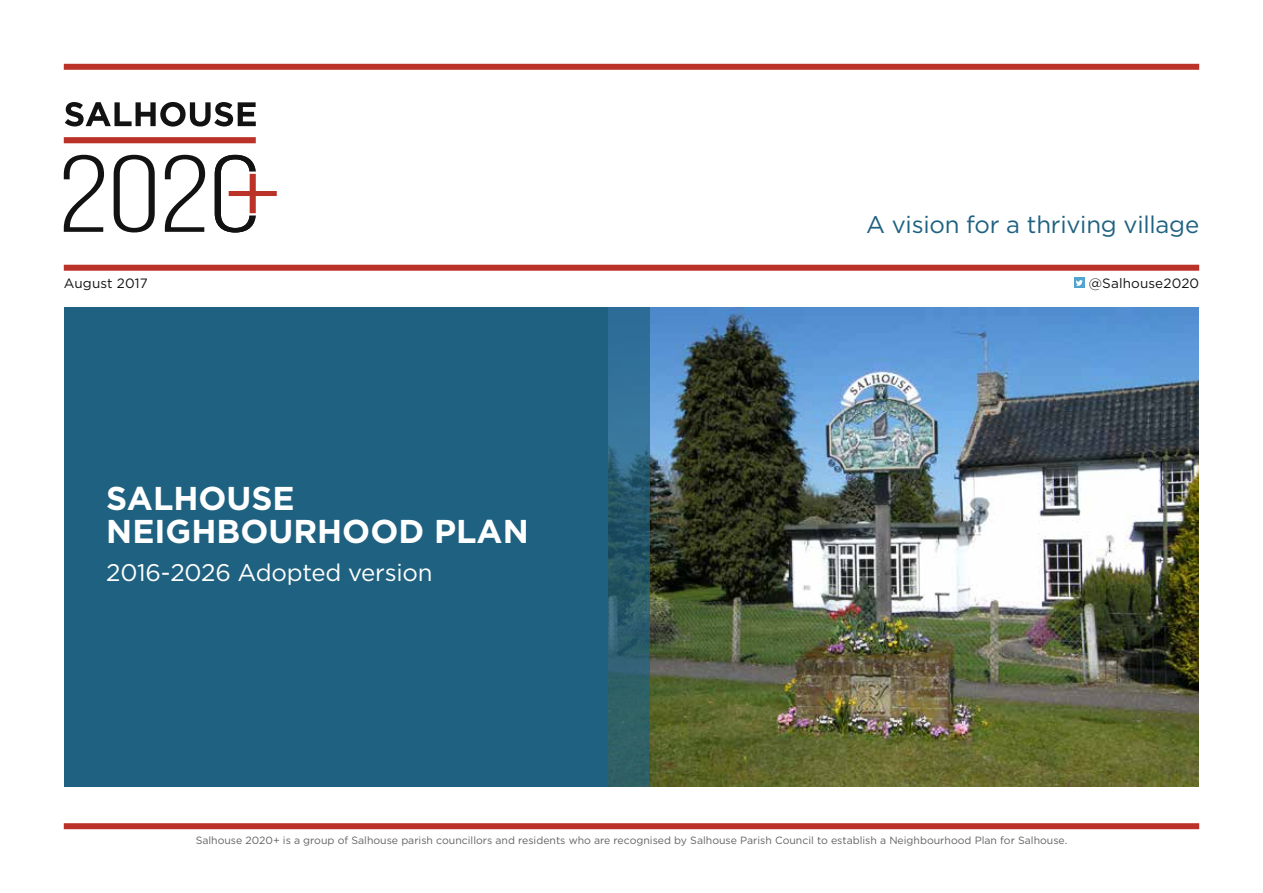
<style>
.page{position:relative;width:1263px;height:893px;background:#fff}
.page>*{position:absolute;margin:0;border:0;box-sizing:border-box;transform-origin:0 0}
.t1{font:700 33px/33px "Gotham HTF";color:#fff}
.t2{font:24px "Gotham HTF";letter-spacing:-.01em;color:#1f6181}
.t3{font:24px "Gotham HTF";letter-spacing:-.01em;color:#fff}
.t4{font:13.5px "Gotham HTF";letter-spacing:.01em;color:#121212}
.t5{font:10.5px "Gotham HTF";color:#606362}
</style>
<div class="page">
<img style="left:650px;top:307px;width:548px;height:480px">
<div style="left:64px;top:307px;width:544px;height:480px;background:#1f6181"></div>
<svg style="left:608px;top:307px;width:42px;height:480px;background:#2d6278"></svg>
<svg style="left:64px;top:155px;width:40px;height:77px"></svg>
<svg style="left:114px;top:155px;width:41px;height:77px"></svg>
<svg style="left:165px;top:155px;width:40px;height:77px"></svg>
<svg style="left:215px;top:155px;width:62px;height:78px"></svg>
<svg style="left:64px;top:137px;width:192px;height:6px"></svg>
<svg style="left:65px;top:102px;width:191px;height:25px"></svg>
<div style="left:64px;top:265px;width:1135px;height:6px;background:#bb3228"></div>
<div style="left:64px;top:64px;width:1135px;height:6px;background:#bb3228"></div>
<div style="left:64px;top:823px;width:1135px;height:6px;background:#bb3228"></div>
<div style="left:1074px;top:278px;width:10px;height:10px;background:#52a4cf"></div>
<svg style="left:1076px;top:280px;width:7px;height:6px"></svg>
<h2 class="t2" style="left:866px;top:211px;width:335px">A vision for a thriving village</h2>
<p class="t4" style="left:64px;top:276px;width:86px">August 2017</p>
<p class="t4" style="left:1089px;top:276px;width:112px">@Salhouse2020</p>
<h1 class="t1" style="left:106px;top:481px;width:424px">SALHOUSE<br>NEIGHBOURHOOD PLAN</h1>
<h2 class="t3" style="left:106px;top:560px;width:328px">2016-2026 Adopted version</h2>
<p class="t5" style="left:196px;top:835px;width:873px">Salhouse 2020+ is a group of Salhouse parish councillors and residents who are recognised by Salhouse Parish Council to establish a Neighbourhood Plan for Salhouse.</p>
</div>
